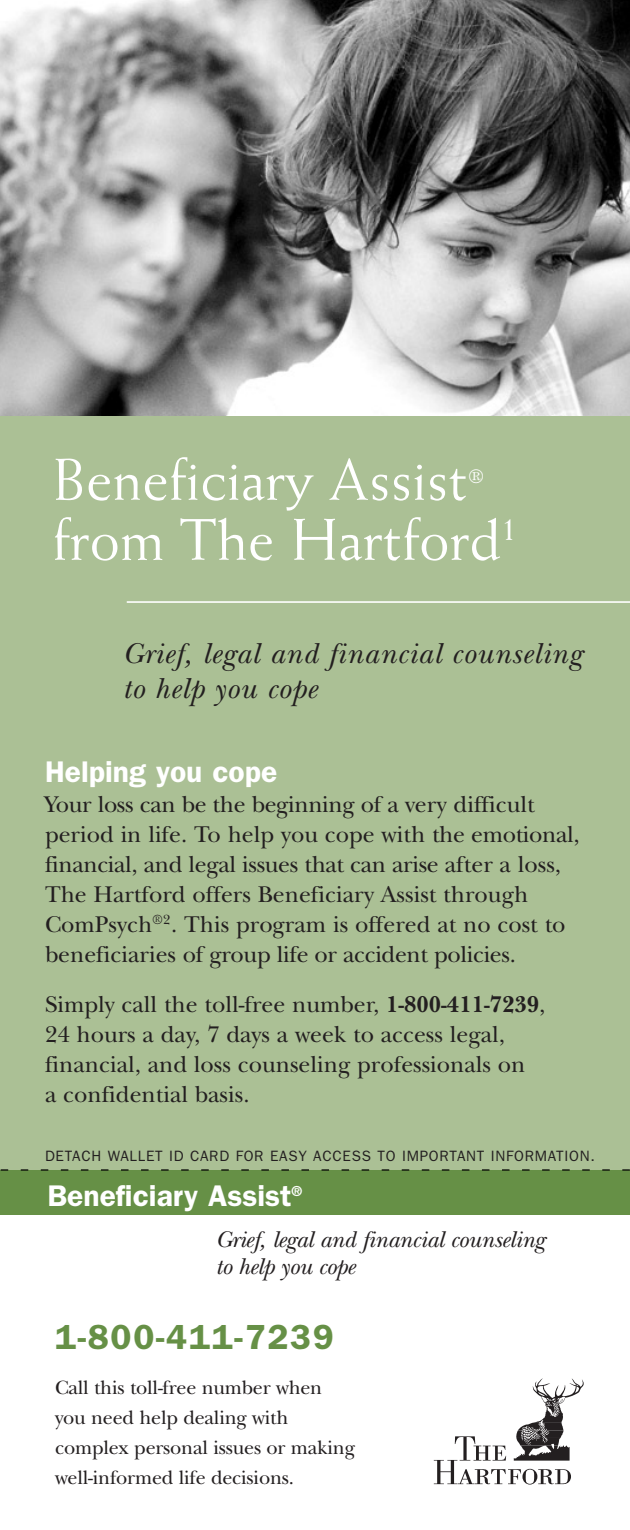
<style>
.page{position:relative;width:630px;height:1530px;background:#fff}
.page>*{position:absolute;margin:0;border:0;box-sizing:border-box;transform-origin:0 0}
.t1{font:60px "Weiss BT";color:#fff}
.t2{font:600 35px "Franklin Gothic";letter-spacing:.05em;color:#669046}
.t3{font:italic 30px/35px "New Baskerville";letter-spacing:.025em;color:#231f20}
.t4{font:600 30px "Franklin Gothic";color:#fff}
.t5{font:23.75px/30px "New Baskerville";color:#231f20}
.t6{font:italic 23.75px/27.5px "New Baskerville";letter-spacing:-.015em;color:#231f20}
.t7{font:20.5px "Weiss BT";color:#fff}
.t8{font:20px/30px "New Baskerville";letter-spacing:-.01em;color:#231f20}
.t9{font:15px "Franklin Gothic";letter-spacing:.05em;color:#231f20}
.s1{font-weight:700}
</style>
<div class="page">
<img style="left:0;top:0;width:630px;height:416px">
<div style="left:0;top:416px;width:630px;height:799px;background:#abc095"></div>
<div style="left:0;top:1170px;width:630px;height:45px;background:#669046"></div>
<svg style="left:434px;top:1378px;width:150px;height:107px"></svg>
<svg style="left:0;top:1169px;width:630px;height:2px"></svg>
<hr style="left:127px;top:601px;width:503px;height:2px;background:#fff">
<h1 class="t1" style="left:52px;top:442px;width:417px">Beneficiary Assist</h1>
<p class="t7" style="left:468px;top:464px;width:18px">®</p>
<h1 class="t1" style="left:52px;top:502px;width:466px">from The Hartford<sup>1</sup></h1>
<p class="t3" style="left:122px;top:636px;width:461px">Grief, legal and financial counseling to help you cope</p>
<p class="t4" style="left:45px;top:754px;width:234px">Helping you cope</p>
<p class="t5" style="left:45px;top:789px;width:536px">Your loss can be the beginning of a very difficult period in life. To help you cope with the emotional, financial, and legal issues that can arise after a loss, The Hartford offers Beneficiary Assist through ComPsych<sup>®2</sup>. This program is offered at no cost to beneficiaries of group life or accident policies.</p>
<p class="t5" style="left:45px;top:989px;width:502px">Simply call the toll-free number, <span class="s1">1-800-411-7239</span>, 24 hours a day, 7 days a week to access legal, financial, and loss counseling professionals on<br>a confidential basis.</p>
<p class="t9" style="left:45px;top:1148px;width:551px">DETACH WALLET ID CARD FOR EASY ACCESS TO IMPORTANT INFORMATION.</p>
<p class="t4" style="left:48px;top:1178px;width:256px">Beneficiary Assist<sup>®</sup></p>
<p class="t6" style="left:215px;top:1225px;width:331px">Grief, legal and financial counseling to help you cope</p>
<h2 class="t2" style="left:55px;top:1317px;width:280px">1-800-411-7239</h2>
<p class="t8" style="left:55px;top:1373px;width:302px">Call this toll-free number when you need help dealing with complex personal issues or making well-informed life decisions.</p>
</div>
